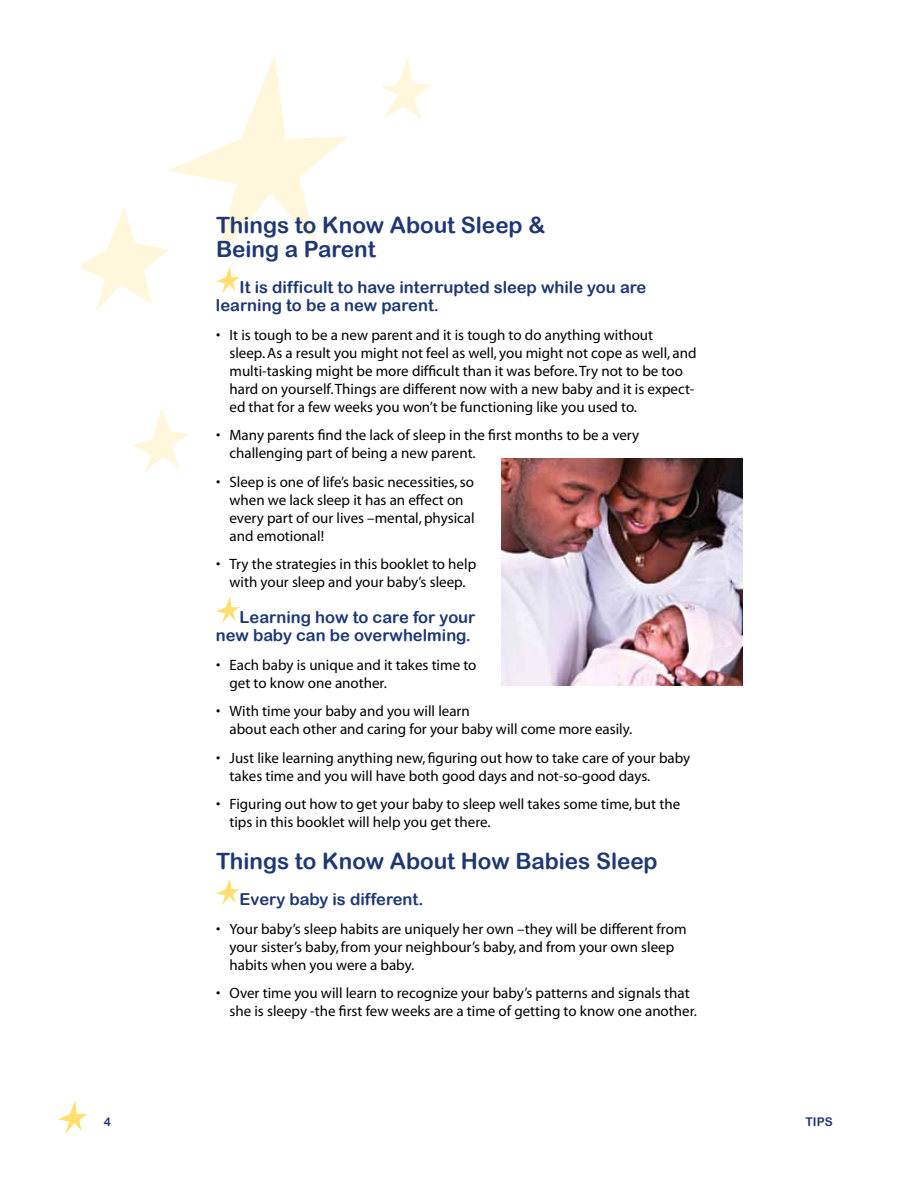
<style>
.page{position:relative;width:918px;height:1188px;background:#fff}
.page>*{position:absolute;margin:0;border:0;box-sizing:border-box;transform-origin:0 0}
.t1{font:22.5px/24px "Arial Rounded MT Bold";color:#1f3873}
.t2{font:16.5px/18px "Arial Rounded MT Bold";color:#1f3873}
.t3{font:15px/18px "Myriad";color:#000}
.t4{font:12px "Arial Rounded MT Bold";color:#1f3873}
</style>
<div class="page">
<svg style="left:132px;top:408px;width:57px;height:64px"></svg>
<svg style="left:381px;top:58px;width:50px;height:61px"></svg>
<svg style="left:58px;top:1100px;width:29px;height:34px"></svg>
<svg style="left:81px;top:55px;width:267px;height:255px"></svg>
<svg style="left:216px;top:596px;width:24px;height:27px"></svg>
<svg style="left:216px;top:878px;width:24px;height:27px"></svg>
<img style="left:501px;top:459px;width:241px;height:226px">
<h1 class="t1" style="left:216px;top:213px;width:331px">Things to Know About Sleep &amp;<br>Being a Parent</h1>
<p class="t2" style="left:216px;top:278px;width:432px;text-indent:24px">It is difficult to have interrupted sleep while you are learning to be a new parent.</p>
<p class="t3" style="left:230px;top:327px;width:468px;text-indent:-14px">• It is tough to be a new parent and it is tough to do anything without<br>sleep. As a result you might not feel as well, you might not cope as well, and multi-tasking might be more difficult than it was before. Try not to be too hard on yourself. Things are different now with a new baby and it is expect&shy;ed that for a few weeks you won’t be functioning like you used to.</p>
<p class="t3" style="left:230px;top:427px;width:411px;text-indent:-14px">• Many parents find the lack of sleep in the first months to be a very challenging part of being a new parent.</p>
<p class="t3" style="left:230px;top:474px;width:247px;text-indent:-14px">• Sleep is one of life’s basic necessities,so when we lack sleep it has an effect on every part of our lives –mental, physical and emotional!</p>
<p class="t3" style="left:216px;top:556px;width:262px;text-align:center">• Try the strategies in this booklet to help with your sleep and your baby’s sleep.</p>
<p class="t2" style="left:216px;top:608px;width:261px;text-align:right">Learning how to care for your new baby can be overwhelming.</p>
<p class="t3" style="left:230px;top:657px;width:248px;text-indent:-14px">• Each baby is unique and it takes time to get to know one another.</p>
<p class="t3" style="left:230px;top:703px;width:404px;text-indent:-14px">• With time your baby and you will learn<br>about each other and caring for your baby will come more easily.</p>
<p class="t3" style="left:230px;top:750px;width:462px;text-indent:-14px">• Just like learning anything new, figuring out how to take care of your baby takes time and you will have both good days and not-so-good days.</p>
<p class="t3" style="left:230px;top:796px;width:452px;text-indent:-14px">• Figuring out how to get your baby to sleep well takes some time, but the tips in this booklet will help you get there.</p>
<h1 class="t1" style="left:216px;top:849px;width:443px">Things to Know About How Babies Sleep</h1>
<p class="t2" style="left:240px;top:890px;width:185px">Every baby is different.</p>
<p class="t3" style="left:230px;top:921px;width:459px;text-indent:-14px">• Your baby’s sleep habits are uniquely her own –they will be different from your sister’s baby, from your neighbour’s baby, and from your own sleep habits when you were a baby.</p>
<p class="t3" style="left:230px;top:985px;width:469px;text-indent:-14px">• Over time you will learn to recognize your baby’s patterns and signals that she is sleepy -the first few weeks are a time of getting to know one another.</p>
<p class="t4" style="left:104px;top:1115px;width:9px">4</p>
<p class="t4" style="left:805px;top:1115px;width:29px">TIPS</p>
</div>
